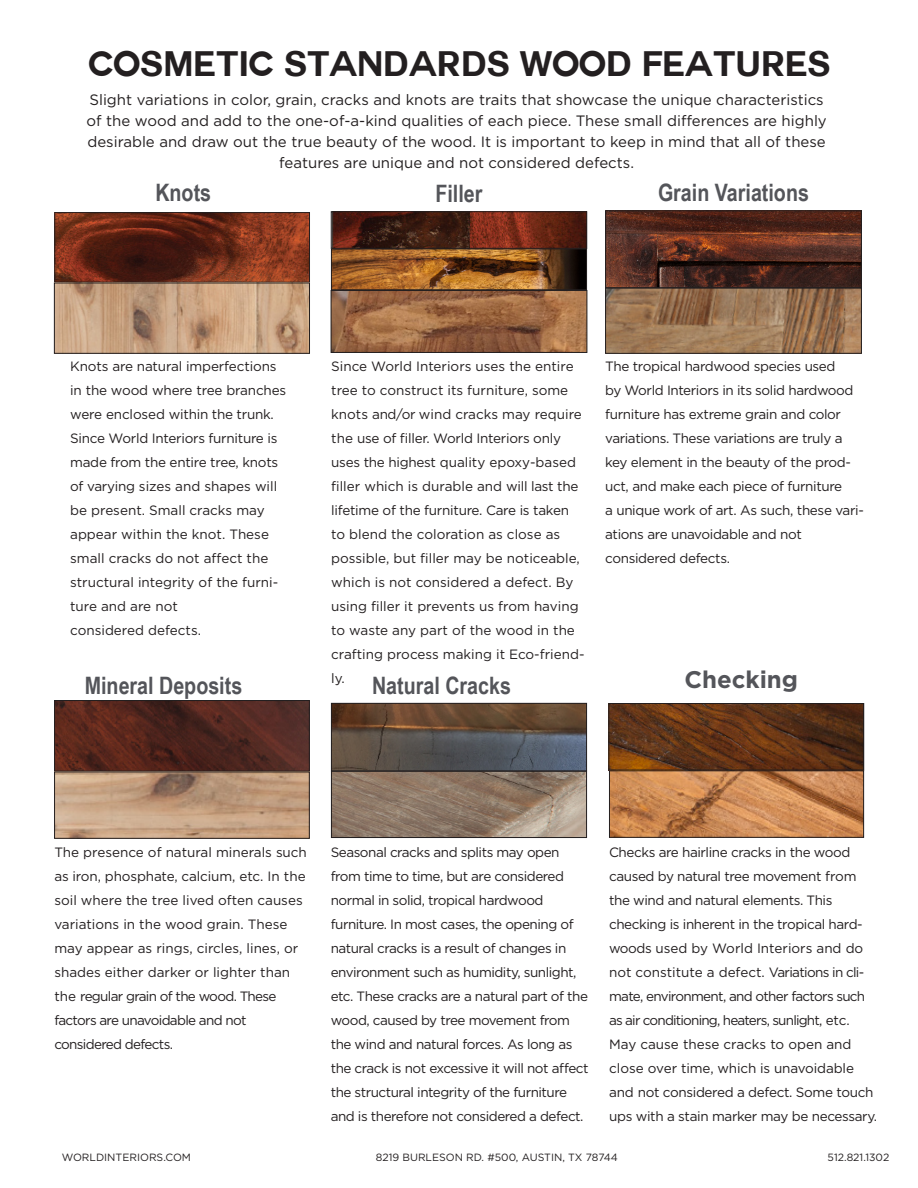
<style>
.page{position:relative;width:918px;height:1188px;background:#fff}
.page>*{position:absolute;margin:0;border:0;box-sizing:border-box;transform-origin:0 0}
.t1{font:700 34.5px "COUTURE";color:#231f20}
.t2{font:700 24px "Arial Narrow";color:#54555a}
.t3{font:700 24px "Gotham";color:#54555a}
.t4{font:15px/21px "Gotham";color:#231f20;text-align:center}
.t5{font:13.5px/24px "Gotham";letter-spacing:-.025em;color:#231f20}
.t6{font:13.5px/24px "Gotham";color:#231f20}
.t7{font:13.5px "Gotham";letter-spacing:-.05em;color:#231f20}
.t8{font:10.5px "Gotham";color:#231f20}
</style>
<div class="page">
<img style="left:333px;top:213px;width:252px;height:138px">
<div style="left:331px;top:249px;width:256px;height:41px;border:1px solid #231f20"></div>
<img style="left:56px;top:214px;width:252px;height:138px">
<div style="left:54px;top:212px;width:256px;height:71px;border:1px solid #231f20"></div>
<div style="left:331px;top:211px;width:256px;height:38px;border:1px solid #231f20"></div>
<img style="left:607px;top:212px;width:253px;height:140px">
<div style="left:605px;top:210px;width:257px;height:78px;border:1px solid #231f20"></div>
<div style="left:54px;top:283px;width:256px;height:71px;border:1px solid #231f20"></div>
<div style="left:331px;top:290px;width:256px;height:63px;border:1px solid #231f20"></div>
<div style="left:605px;top:288px;width:257px;height:66px;border:1px solid #231f20"></div>
<img style="left:56px;top:702px;width:252px;height:135px">
<div style="left:54px;top:700px;width:256px;height:72px;border:1px solid #231f20"></div>
<div style="left:54px;top:772px;width:256px;height:67px;border:1px solid #231f20"></div>
<img style="left:611px;top:705px;width:251px;height:131px">
<div style="left:609px;top:770px;width:255px;height:68px;border:1px solid #231f20"></div>
<img style="left:333px;top:705px;width:252px;height:131px">
<div style="left:331px;top:771px;width:256px;height:67px;border:1px solid #231f20"></div>
<div style="left:331px;top:703px;width:256px;height:68px;border:1px solid #231f20"></div>
<div style="left:608px;top:703px;width:256px;height:67px;border:1px solid #231f20"></div>
<p class="t1" style="left:88px;top:47px;width:744px">COSMETIC STANDARDS WOOD FEATURES</p>
<p class="t4" style="left:86px;top:89px;width:742px">Slight variations in color, grain, cracks and knots are traits that showcase the unique characteristics of the wood and add to the one-of-a-kind qualities of each piece. These small differences are highly desirable and draw out the true beauty of the wood. It is important to keep in mind that all of these features are unique and not considered defects.</p>
<p class="t2" style="left:155px;top:174px;width:57px">Knots</p>
<p class="t2" style="left:435px;top:175px;width:49px">Filler</p>
<p class="t2" style="left:658px;top:174px;width:152px">Grain Variations</p>
<p class="t5" style="left:70px;top:354px;width:218px">Knots are natural imperfections in the wood where tree branches were enclosed within the trunk.<br>Since World Interiors furniture is made from the entire tree, knots of varying sizes and shapes will be present. Small cracks may appear within the knot. These small cracks do not affect the structural integrity of the furni&shy;ture and are not</p>
<p class="t6" style="left:70px;top:618px;width:132px">considered defects.</p>
<p class="t6" style="left:331px;top:354px;width:255px">Since World Interiors uses the entire tree to construct its furniture, some knots and/or wind cracks may require the use of filler. World Interiors only uses the highest quality epoxy-based filler which is durable and will last the lifetime of the furniture. Care is taken to blend the coloration as close as possible, but filler may be noticeable, which is not considered a defect. By using filler it prevents us from having to waste any part of the wood in the crafting process making it Eco-friend&shy;ly.</p>
<p class="t2" style="left:85px;top:667px;width:159px">Mineral Deposits</p>
<p class="t2" style="left:372px;top:667px;width:140px">Natural Cracks</p>
<p class="t5" style="left:605px;top:354px;width:260px">The tropical hardwood species used<br>by World Interiors in its solid hardwood furniture has extreme grain and color variations. These variations are truly a key element in the beauty of the prod&shy;uct, and make each piece of furniture<br>a unique work of art. As such, these vari&shy;ations are unavoidable and not</p>
<p class="t5" style="left:605px;top:546px;width:126px">considered defects.</p>
<p class="t3" style="left:684px;top:663px;width:115px">Checking</p>
<p class="t6" style="left:54px;top:840px;width:254px">The presence of natural minerals such as iron, phosphate, calcium, etc. In the soil where the tree lived often causes variations in the wood grain. These may appear as rings, circles, lines, or shades either darker or lighter than the regular grain of the wood. These factors are unavoidable and not</p>
<p class="t7" style="left:54px;top:1036px;width:120px">considered defects.</p>
<p class="t5" style="left:331px;top:840px;width:259px">Seasonal cracks and splits may open from time to time, but are considered normal in solid, tropical hardwood furniture. In most cases, the opening of natural cracks is a result of changes in environment such as humidity, sunlight, etc. These cracks are a natural part of the wood, caused by tree movement from the wind and natural forces. As long as the crack is not excessive it will not affect the structural integrity of the furniture and is therefore not considered a defect.</p>
<p class="t5" style="left:609px;top:840px;width:270px">Checks are hairline cracks in the wood caused by natural tree movement from the wind and natural elements. This checking is inherent in the tropical hard&shy;woods used by World Interiors and do not constitute a defect. Variations in cli&shy;mate, environment, and other factors such as air conditioning, heaters, sunlight, etc.<br>May cause these cracks to open and close over time, which is unavoidable and not considered a defect. Some touch ups with a stain marker may be necessary.</p>
<p class="t8" style="left:62px;top:1151px;width:131px">WORLDINTERIORS.COM</p>
<p class="t8" style="left:376px;top:1151px;width:243px">8219 BURLESON RD. #500, AUSTIN, TX 78744</p>
<p class="t8" style="left:828px;top:1151px;width:63px">512.821.1302</p>
</div>
